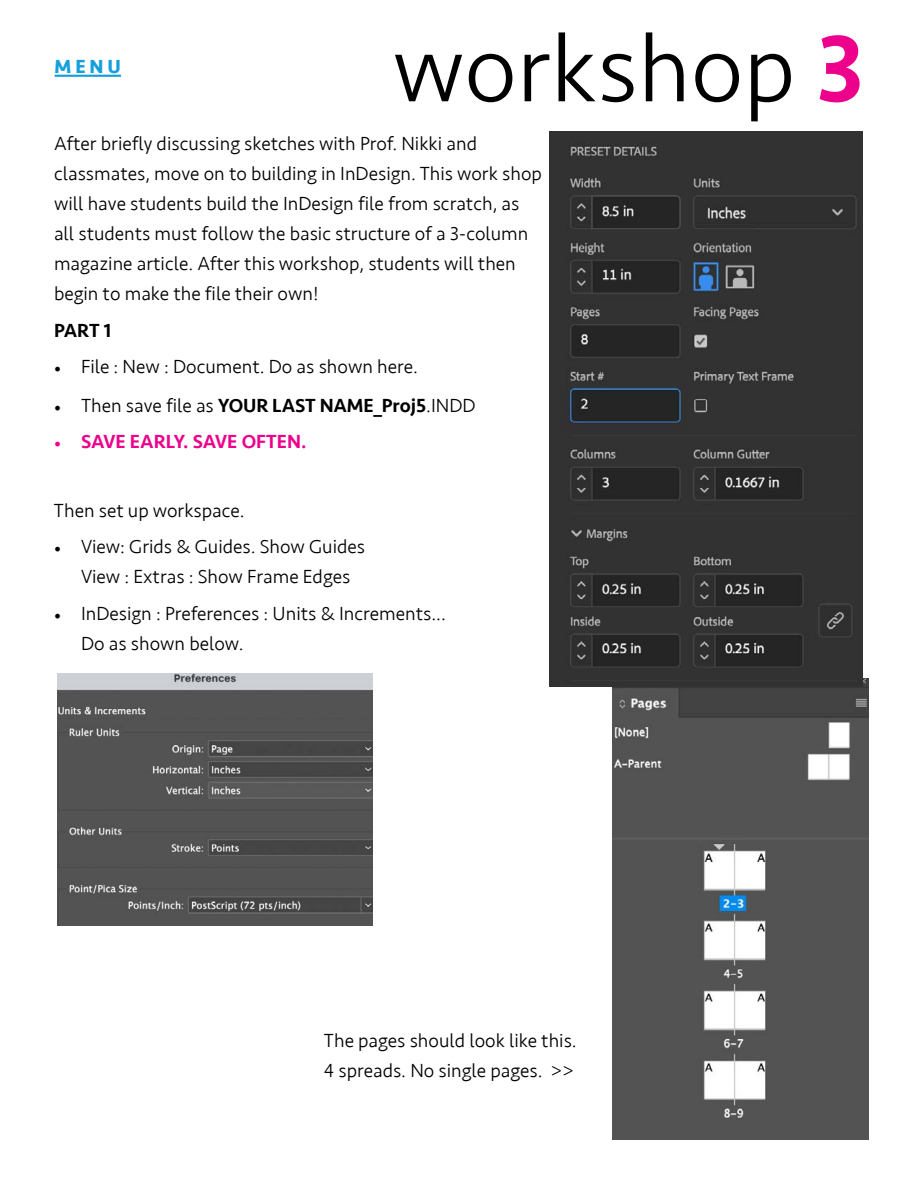
<style>
.page{position:relative;width:918px;height:1188px;background:#fff}
.page>*{position:absolute;margin:0;border:0;box-sizing:border-box;transform-origin:0 0}
.t1{font:300 97.5px "Seravek";color:#000}
.t2{font:300 19.5px/30px "Seravek";color:#000}
.t3{font:500 19.5px "Seravek";color:#ec008c}
.t4{font:500 19.5px "Seravek";color:#000}
.t5{font:700 19.5px "Seravek";color:#16a0db}
.s1{font-weight:500;color:#ec008c}
.s2{font-family:"Minion Pro";font-weight:400;font-size:18px}
.s3{font-weight:500}
.s4{font-family:"Minion Pro";font-size:18px}
</style>
<div class="page">
<img style="left:612px;top:679px;width:256px;height:460px">
<hr style="left:55px;top:75px;width:66px;height:2px;background:#16a0db">
<img style="left:550px;top:132px;width:313px;height:554px">
<img style="left:57px;top:673px;width:316px;height:253px">
<p class="t5" style="left:55px;top:51px;width:68px">MENU</p>
<h1 class="t1" style="left:393px;top:11px;width:473px">workshop <span class="s1">3</span></h1>
<p class="t2" style="left:54px;top:129px;width:489px">After briefly discussing sketches with Prof. Nikki and classmates, move on to building in InDesign. This work shop will have students build the InDesign file from scratch, as all students must follow the basic structure of a 3-column magazine article. After this workshop, students will then begin to make the file their own!</p>
<p class="t4" style="left:54px;top:318px;width:59px">PART 1</p>
<p class="t2" style="left:54px;top:352px;width:365px"><span class="s2">•</span> File : New : Document. Do as shown here.</p>
<p class="t2" style="left:54px;top:390px;width:423px"><span class="s2">•</span> Then save file as <span class="s3">YOUR LAST NAME_Proj5</span>.INDD</p>
<p class="t3" style="left:54px;top:430px;width:254px"><span class="s4">•</span> SAVE EARLY. SAVE OFTEN.</p>
<p class="t2" style="left:54px;top:495px;width:192px">Then set up workspace.</p>
<p class="t2" style="left:81px;top:532px;width:286px;text-indent:-27px"><span class="s2">•</span> View: Grids &amp; Guides. Show Guides<br>View : Extras : Show Frame Edges</p>
<p class="t2" style="left:81px;top:599px;width:366px;text-indent:-27px"><span class="s2">•</span> InDesign : Preferences : Units &amp; Increments...<br>Do as shown below.</p>
<p class="t2" style="left:324px;top:1026px;width:254px">The pages should look like this.<br>4 spreads. No single pages. &gt;&gt;</p>
</div>
